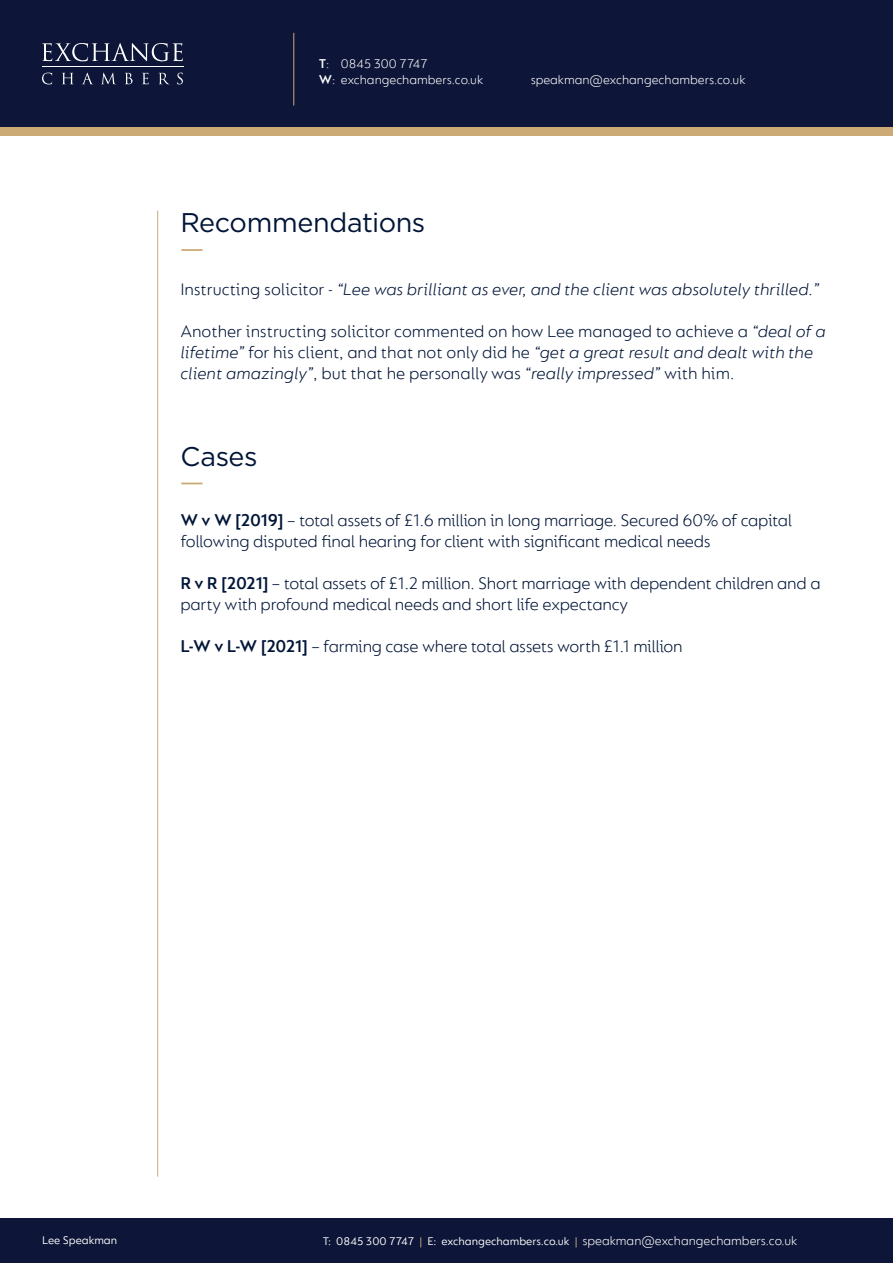
<style>
.page{position:relative;width:893px;height:1263px;background:#fff}
.page>*{position:absolute;margin:0;border:0;box-sizing:border-box;transform-origin:0 0}
.t1{font:27px "Gotham";letter-spacing:-.015em;color:#001537}
.t2{font:300 18px/21px "FS Lucas";letter-spacing:-.015em;color:#001537}
.t3{font:italic 300 18px "FS Lucas";color:#001537}
.t4{font:300 13.5px/16.2px "FS Lucas";color:#fff}
.t5{font:12px "FS Lucas";color:#fff}
.s1{font-weight:600}
.s2{font-style:normal}
.s3{font-style:italic}
.s4{color:#cbaa76}
</style>
<div class="page">
<div style="left:0;top:64px;width:893px;height:72px;background:#cbaa76"></div>
<div style="left:0;top:0;width:893px;height:127px;background:#0d1638"></div>
<div style="left:0;top:1219px;width:893px;height:44px;background:#0d1638"></div>
<hr style="left:42px;top:67px;width:142px;height:1px;background:#fff">
<svg style="left:42px;top:43px;width:141px;height:18px"></svg>
<svg style="left:42px;top:73px;width:10px;height:11px"></svg>
<svg style="left:62px;top:73px;width:11px;height:11px"></svg>
<svg style="left:82px;top:73px;width:11px;height:11px"></svg>
<svg style="left:102px;top:73px;width:13px;height:11px"></svg>
<svg style="left:125px;top:73px;width:8px;height:11px"></svg>
<svg style="left:142px;top:73px;width:7px;height:11px"></svg>
<svg style="left:159px;top:73px;width:10px;height:11px"></svg>
<svg style="left:177px;top:73px;width:6px;height:11px"></svg>
<hr style="left:293px;top:33px;width:1px;height:73px;background:#cbaa76">
<hr style="left:157px;top:211px;width:1px;height:966px;background:#cbaa76">
<hr style="left:181px;top:249px;width:21px;height:2px;background:#cbaa76">
<svg style="left:181px;top:483px;width:21px;height:1px"></svg>
<p class="t4" style="left:319px;top:55px;width:166px"><span class="s1">T</span>: 0845 300 7747<br><span class="s1">W</span>: exchangechambers.co.uk</p>
<p class="t4" style="left:531px;top:71px;width:216px">speakman@exchangechambers.co.uk</p>
<p class="t1" style="left:180px;top:205px;width:247px">Recommendations</p>
<p class="t3" style="left:180px;top:278px;width:641px"><span class="s2">Instructing solicitor -</span> “Lee was brilliant as ever, and the client was absolutely thrilled.”</p>
<p class="t2" style="left:180px;top:320px;width:647px">Another instructing solicitor commented on how Lee managed to achieve a <span class="s3">“deal of a lifetime”</span> for his client, and that not only did he <span class="s3">“get a great result and dealt with the client amazingly”</span>, but that he personally was <span class="s3">“really impressed”</span> with him.</p>
<p class="t1" style="left:180px;top:439px;width:79px">Cases</p>
<p class="t2" style="left:180px;top:509px;width:613px"><span class="s1">W v W [2019]</span> – total assets of £1.6 million in long marriage. Secured 60% of capital following disputed final hearing for client with significant medical needs</p>
<p class="t2" style="left:180px;top:572px;width:642px"><span class="s1">R v R [2021]</span> – total assets of £1.2 million. Short marriage with dependent children and a party with profound medical needs and short life expectancy</p>
<p class="t2" style="left:180px;top:635px;width:504px"><span class="s1">L-W v L-W [2021]</span> – farming case where total assets worth £1.1 million</p>
<p class="t4" style="left:583px;top:1233px;width:216px">speakman@exchangechambers.co.uk</p>
<p class="t5" style="left:42px;top:1233px;width:77px">Lee Speakman</p>
<p class="t5" style="left:323px;top:1235px;width:256px">T: 0845 300 7747 <span class="s4">|</span> E: exchangechambers.co.uk <span class="s4">|</span></p>
</div>
